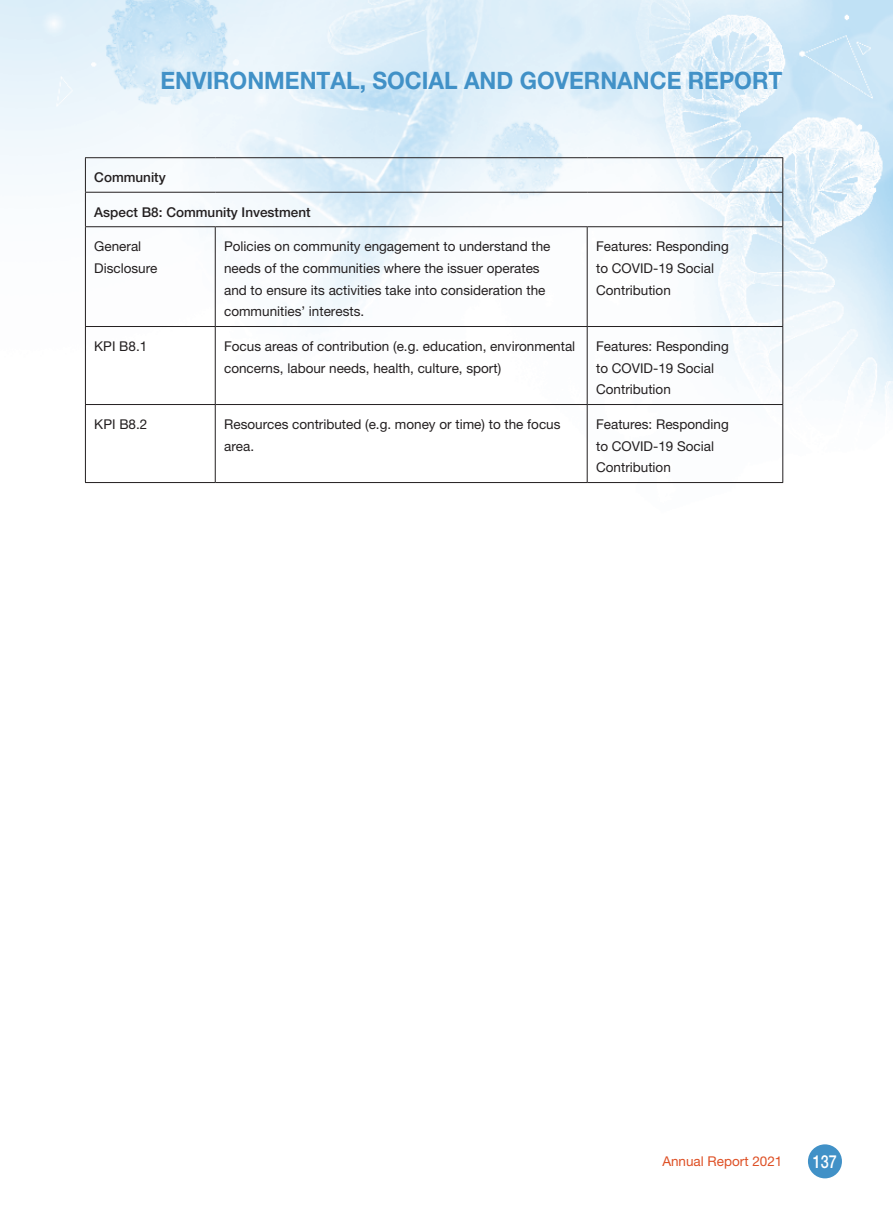
<style>
.page{position:relative;width:893px;height:1212px;background:#fff}
.page>*{position:absolute;margin:0;border:0;box-sizing:border-box;transform-origin:0 0}
.t1{font:700 24px "Helvetica Neue LT Std";color:#4191c7;scale:.95 1}
.t2{font:500 18px "Helvetica Neue LT Std";color:#fff;scale:.8 1}
.t3{font:13.5px/21.8px "Helvetica Neue LT Std";color:#231f20}
.t4{font:500 13.5px "Helvetica Neue LT Std";color:#231f20}
.t5{font:13.5px "Helvetica Neue LT Std";color:#de5025}
</style>
<div class="page">
<img style="left:0;top:0;width:893px;height:1179px">
<div style="left:808px;top:1144px;width:34px;height:34px;background:#4191c7;border-radius:50%"></div>
<hr style="left:85px;top:157px;width:130px;height:1px;background:#231f20">
<hr style="left:85px;top:158px;width:1px;height:34px;background:#231f20">
<hr style="left:215px;top:157px;width:372px;height:1px;background:#231f20">
<hr style="left:587px;top:157px;width:196px;height:1px;background:#231f20">
<hr style="left:782px;top:158px;width:1px;height:34px;background:#231f20">
<hr style="left:85px;top:192px;width:130px;height:1px;background:#231f20">
<hr style="left:85px;top:193px;width:1px;height:33px;background:#231f20">
<hr style="left:215px;top:192px;width:372px;height:1px;background:#231f20">
<hr style="left:587px;top:192px;width:196px;height:1px;background:#231f20">
<hr style="left:782px;top:193px;width:1px;height:33px;background:#231f20">
<hr style="left:85px;top:226px;width:130px;height:1px;background:#231f20">
<hr style="left:85px;top:227px;width:1px;height:99px;background:#231f20">
<hr style="left:215px;top:226px;width:372px;height:1px;background:#231f20">
<hr style="left:215px;top:227px;width:1px;height:99px;background:#231f20">
<hr style="left:587px;top:226px;width:196px;height:1px;background:#231f20">
<hr style="left:587px;top:227px;width:1px;height:99px;background:#231f20">
<hr style="left:782px;top:227px;width:1px;height:99px;background:#231f20">
<hr style="left:85px;top:326px;width:130px;height:1px;background:#231f20">
<hr style="left:85px;top:327px;width:1px;height:77px;background:#231f20">
<hr style="left:215px;top:326px;width:372px;height:1px;background:#231f20">
<hr style="left:215px;top:327px;width:1px;height:77px;background:#231f20">
<hr style="left:587px;top:326px;width:196px;height:1px;background:#231f20">
<hr style="left:587px;top:327px;width:1px;height:77px;background:#231f20">
<hr style="left:782px;top:327px;width:1px;height:77px;background:#231f20">
<hr style="left:85px;top:404px;width:130px;height:1px;background:#231f20">
<hr style="left:85px;top:405px;width:1px;height:77px;background:#231f20">
<hr style="left:215px;top:404px;width:372px;height:1px;background:#231f20">
<hr style="left:215px;top:405px;width:1px;height:77px;background:#231f20">
<hr style="left:587px;top:404px;width:196px;height:1px;background:#231f20">
<hr style="left:587px;top:405px;width:1px;height:77px;background:#231f20">
<hr style="left:782px;top:405px;width:1px;height:77px;background:#231f20">
<hr style="left:85px;top:482px;width:130px;height:1px;background:#231f20">
<hr style="left:215px;top:482px;width:372px;height:1px;background:#231f20">
<hr style="left:587px;top:482px;width:196px;height:1px;background:#231f20">
<h1 class="t1" style="left:160px;top:66px;width:656px">ENVIRONMENTAL, SOCIAL AND GOVERNANCE REPORT</h1>
<p class="t4" style="left:94px;top:169px;width:73px">Community</p>
<p class="t4" style="left:94px;top:204px;width:218px">Aspect B8: Community Investment</p>
<p class="t3" style="left:94px;top:235px;width:65px">General<br>Disclosure</p>
<p class="t3" style="left:224px;top:235px;width:328px">Policies on community engagement to understand the needs of the communities where the issuer operates and to ensure its activities take into consideration the communities’ interests.</p>
<p class="t3" style="left:596px;top:235px;width:134px">Features: Responding to COVID-19 Social<br>Contribution</p>
<p class="t3" style="left:94px;top:335px;width:55px">KPI B8.1</p>
<p class="t3" style="left:224px;top:335px;width:353px">Focus areas of contribution (e.g. education, environmental concerns, labour needs, health, culture, sport)</p>
<p class="t3" style="left:596px;top:335px;width:134px">Features: Responding to COVID-19 Social<br>Contribution</p>
<p class="t3" style="left:94px;top:413px;width:55px">KPI B8.2</p>
<p class="t3" style="left:224px;top:413px;width:338px">Resources contributed (e.g. money or time) to the focus area.</p>
<p class="t3" style="left:596px;top:413px;width:134px">Features: Responding to COVID-19 Social<br>Contribution</p>
<p class="t5" style="left:662px;top:1153px;width:122px">Annual Report 2021</p>
<h2 class="t2" style="left:813px;top:1151px;width:32px">137</h2>
</div>
